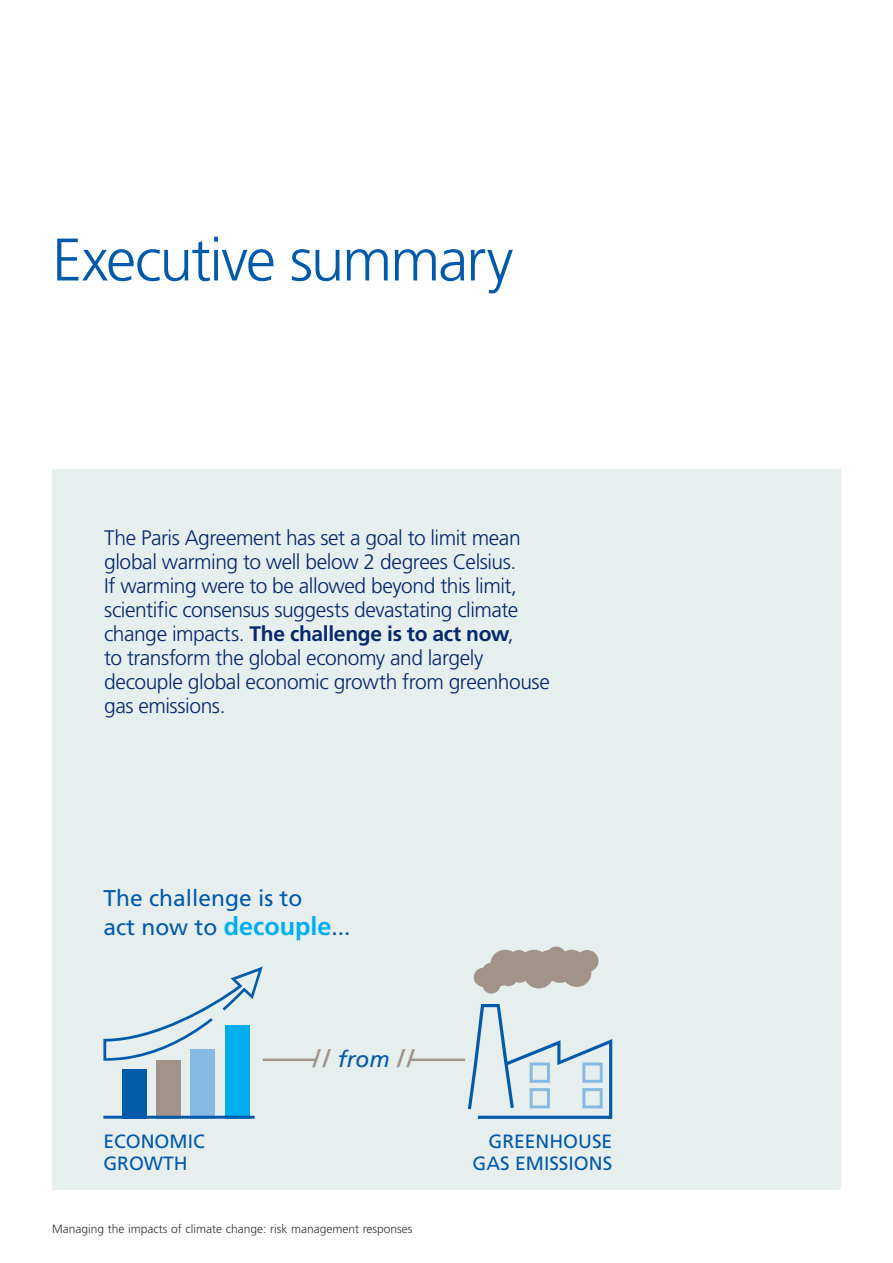
<style>
.page{position:relative;width:893px;height:1263px;background:#fff}
.page>*{position:absolute;margin:0;border:0;box-sizing:border-box;transform-origin:0 0}
.t1{font:300 60px "Frutiger LT Std";letter-spacing:-.03em;color:#015aaa}
.t2{font:700 25.2px "Frutiger LT Std";color:#a0948a}
.t3{font:22.8px/28.8px "Frutiger LT Std";color:#015aaa}
.t4{font:300 21px/24px "Frutiger LT Std";letter-spacing:-.02em;color:#04286b}
.t5{font:19.2px/22.5px "Frutiger LT Std";color:#015aaa}
.t6{font:300 12px "Frutiger LT Std";color:#333}
.s1{font-weight:700}
.s2{font-weight:700;font-size:25.2px;color:#00aeef}
.s3{font-weight:400;font-style:italic;font-size:22.8px;color:#015aaa}
</style>
<div class="page">
<div style="left:52px;top:469px;width:789px;height:720px;background:#e7eeee"></div>
<hr style="left:263px;top:1059px;width:53px;height:2px;background:#a0948a">
<hr style="left:410px;top:1059px;width:55px;height:2px;background:#a0948a">
<svg style="left:103px;top:966px;width:160px;height:95px"></svg>
<div style="left:122px;top:1069px;width:24px;height:49px;background:#015aaa"></div>
<div style="left:156px;top:1060px;width:24px;height:58px;background:#a0948a"></div>
<div style="left:191px;top:1049px;width:24px;height:69px;background:#85bae4"></div>
<div style="left:225px;top:1025px;width:24px;height:93px;background:#00aeef"></div>
<hr style="left:103px;top:1116px;width:152px;height:3px;background:#015aaa">
<svg style="left:468px;top:1004px;width:144px;height:115px"></svg>
<svg style="left:474px;top:946px;width:124px;height:47px"></svg>
<div style="left:530px;top:1088px;width:20px;height:20px;border:3px solid #85bae4"></div>
<div style="left:530px;top:1062px;width:20px;height:21px;border:3px solid #85bae4"></div>
<div style="left:582px;top:1088px;width:21px;height:20px;border:3px solid #85bae4"></div>
<div style="left:582px;top:1062px;width:21px;height:21px;border:3px solid #85bae4"></div>
<h1 class="t1" style="left:52px;top:226px;width:463px">Executive summary</h1>
<p class="t4" style="left:104px;top:526px;width:447px">The Paris Agreement has set a goal to limit mean global warming to well below 2 degrees Celsius.<br>If warming were to be allowed beyond this limit, scientific consensus suggests devastating climate change impacts. <span class="s1">The challenge is to act now</span>,<br>to transform the global economy and largely decouple global economic growth from greenhouse gas emissions.</p>
<p class="t3" style="left:103px;top:884px;width:249px">The challenge is to<br>act now to <span class="s2">decouple</span>...</p>
<p class="t2" style="left:312px;top:1043px;width:105px">// <span class="s3">from</span> //</p>
<p class="t5" style="left:103px;top:1130px;width:103px">ECONOMIC<br>GROWTH</p>
<p class="t5" style="left:472px;top:1130px;width:141px;text-align:right">GREENHOUSE<br>GAS EMISSIONS</p>
<p class="t6" style="left:52px;top:1222px;width:362px">Managing the impacts of climate change: risk management responses</p>
</div>
